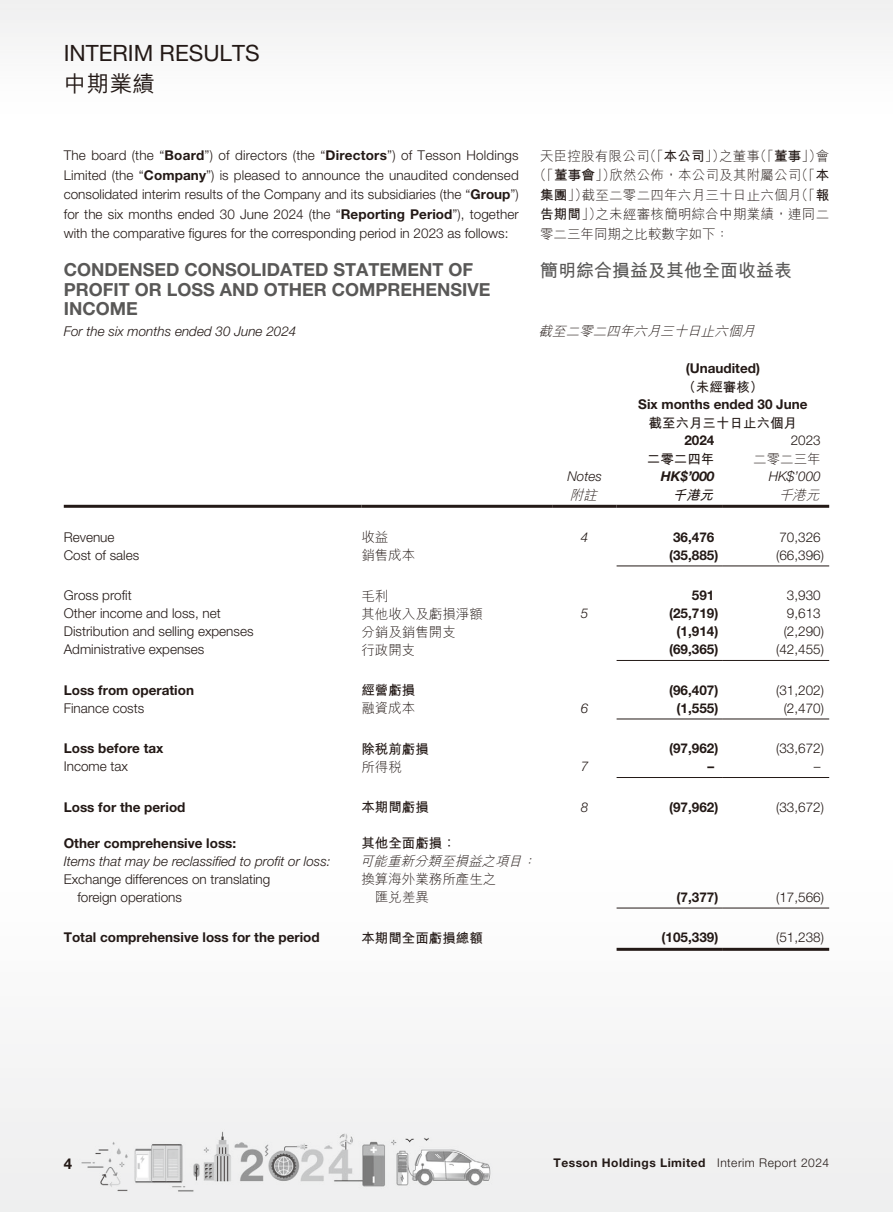
<style>
.page{position:relative;width:893px;height:1212px;background:#fff}
.page>*{position:absolute;margin:0;border:0;box-sizing:border-box;transform-origin:0 0}
.t1{font:22.5px "Helvetica Neue LT Std";color:#231916}
.t2{font:22.5px "M Hei HK Medium E Ten B5 H";color:#231916}
.t3{font:700 18px/19.5px "Helvetica Neue LT Std";color:#595857}
.t4{font:18px "M Hei HK Bold E Ten B5 H";color:#595857}
.t5{font:700 15px "Helvetica Neue LT Std";color:#231916}
.t6{font:300 13.5px/19.5px "Helvetica Neue LT Std";color:#231916;text-align:justify}
.t7{font:700 13.5px "Helvetica Neue LT Std";color:#231916}
.t8{font:13.5px/18px "M Hei HK Light E Ten B5 H";color:#231916}
.t9{font:italic 300 13.5px "Helvetica Neue LT Std";color:#231916}
.t10{font:13.5px "M Hei HK Light E Ten B5 H";letter-spacing:.02em;color:#231916}
.t11{font:13.5px "M Hei HK Bold E Ten B5 H";color:#231916}
.t12{font:italic 13.5px "M Hei HK Light E Ten B5 H";color:#231916}
.t13{font:italic 700 13.5px "Helvetica Neue LT Std";color:#231916}
.t14{font:italic 13.5px "M Hei HK Bold E Ten B5 H";color:#231916}
.t15{font:700 12px "Helvetica Neue LT Std";letter-spacing:.04em;color:#231916}
.s1{font-weight:700}
.s2{font-family:"M Hei HK Bold E Ten B5 H"}
.s3{font-weight:300}
</style>
<div class="page">
<img style="left:0;top:0;width:893px;height:1212px">
<hr style="left:64px;top:505px;width:297px;height:3px;background:#231916">
<hr style="left:361px;top:505px;width:192px;height:3px;background:#231916">
<hr style="left:553px;top:505px;width:64px;height:3px;background:#231916">
<hr style="left:617px;top:505px;width:106px;height:3px;background:#231916">
<hr style="left:723px;top:505px;width:106px;height:3px;background:#231916">
<hr style="left:617px;top:565px;width:106px;height:1px;background:#231916">
<hr style="left:723px;top:565px;width:106px;height:1px;background:#231916">
<hr style="left:617px;top:660px;width:106px;height:1px;background:#231916">
<hr style="left:723px;top:660px;width:106px;height:1px;background:#231916">
<hr style="left:617px;top:719px;width:106px;height:1px;background:#231916">
<hr style="left:723px;top:719px;width:106px;height:1px;background:#231916">
<hr style="left:617px;top:777px;width:106px;height:1px;background:#231916">
<hr style="left:723px;top:777px;width:106px;height:1px;background:#231916">
<hr style="left:617px;top:908px;width:106px;height:1px;background:#231916">
<hr style="left:723px;top:908px;width:106px;height:1px;background:#231916">
<hr style="left:617px;top:948px;width:106px;height:3px;background:#231916">
<hr style="left:723px;top:948px;width:106px;height:3px;background:#231916">
<h1 class="t1" style="left:64px;top:45px;width:197px">INTERIM RESULTS</h1>
<h1 class="t2" style="left:64px;top:75px;width:93px">中期業績</h1>
<p class="t6" style="left:64px;top:147px;width:456px">The board (the “<span class="s1">Board</span>”) of directors (the “<span class="s1">Directors</span>”) of Tesson Holdings Limited (the “<span class="s1">Company</span>”) is pleased to announce the unaudited condensed consolidated interim results of the Company and its subsidiaries (the “<span class="s1">Group</span>”) for the six months ended 30 June 2024 (the “<span class="s1">Reporting Period</span>”), together with the comparative figures for the corresponding period in 2023 as follows:</p>
<h2 class="t3" style="left:64px;top:262px;width:428px">CONDENSED CONSOLIDATED STATEMENT OF<br>PROFIT OR LOSS AND OTHER COMPREHENSIVE<br>INCOME</h2>
<p class="t9" style="left:64px;top:326px;width:234px">For the six months ended 30 June 2024</p>
<p class="t8" style="left:540px;top:149px;width:291px">天臣控股有限公司（「<span class="s2">本公司</span>」）之董事（「<span class="s2">董事</span>」）會</p>
<p class="t10" style="left:533px;top:170px;width:297px">（「<span class="s2">董事會</span>」）欣然公佈，本公司及其附屬公司（「<span class="s2">本</span></p>
<p class="t10" style="left:540px;top:190px;width:291px"><span class="s2">集團</span>」）截至二零二四年六月三十日止六個月（「<span class="s2">報</span></p>
<p class="t10" style="left:540px;top:209px;width:291px"><span class="s2">告期間</span>」）之未經審核簡明綜合中期業績，連同二</p>
<p class="t8" style="left:540px;top:227px;width:190px">零二三年同期之比較數字如下：</p>
<h2 class="t4" style="left:540px;top:264px;width:254px">簡明綜合損益及其他全面收益表</h2>
<p class="t12" style="left:539px;top:326px;width:221px">截至二零二四年六月三十日止六個月</p>
<p class="t7" style="left:686px;top:363px;width:76px">(Unaudited)</p>
<p class="t11" style="left:682px;top:381px;width:82px">（未經審核）</p>
<p class="t7" style="left:638px;top:399px;width:171px">Six months ended 30 June</p>
<p class="t11" style="left:649px;top:417px;width:150px">截至六月三十日止六個月</p>
<p class="t7" style="left:684px;top:435px;width:32px">2024</p>
<p class="t6" style="left:791px;top:432px;width:32px">2023</p>
<p class="t11" style="left:647px;top:453px;width:69px">二零二四年</p>
<p class="t8" style="left:753px;top:451px;width:69px">二零二三年</p>
<p class="t9" style="left:567px;top:471px;width:36px">Notes</p>
<p class="t13" style="left:661px;top:471px;width:55px">HK$’000</p>
<p class="t9" style="left:769px;top:471px;width:54px">HK$’000</p>
<p class="t12" style="left:570px;top:489px;width:32px">附註</p>
<p class="t14" style="left:672px;top:489px;width:45px">千港元</p>
<p class="t12" style="left:779px;top:489px;width:46px">千港元</p>
<p class="t6" style="left:64px;top:529px;width:52px">Revenue</p>
<p class="t8" style="left:361px;top:530px;width:28px">收益</p>
<p class="t9" style="left:581px;top:532px;width:9px">4</p>
<p class="t7" style="left:673px;top:532px;width:43px">36,476</p>
<p class="t6" style="left:779px;top:529px;width:43px">70,326</p>
<p class="t6" style="left:64px;top:547px;width:77px">Cost of sales</p>
<p class="t8" style="left:361px;top:548px;width:56px">銷售成本</p>
<p class="t7" style="left:669px;top:550px;width:51px">(35,885)</p>
<p class="t6" style="left:776px;top:547px;width:49px">(66,396)</p>
<p class="t6" style="left:64px;top:587px;width:69px">Gross profit</p>
<p class="t8" style="left:361px;top:588px;width:29px">毛利</p>
<p class="t7" style="left:692px;top:590px;width:24px">591</p>
<p class="t6" style="left:787px;top:587px;width:35px">3,930</p>
<p class="t6" style="left:64px;top:605px;width:159px">Other income and loss, net</p>
<p class="t8" style="left:361px;top:606px;width:123px">其他收入及虧損淨額</p>
<p class="t9" style="left:581px;top:608px;width:9px">5</p>
<p class="t7" style="left:669px;top:608px;width:51px">(25,719)</p>
<p class="t6" style="left:787px;top:605px;width:35px">9,613</p>
<p class="t6" style="left:64px;top:623px;width:191px">Distribution and selling expenses</p>
<p class="t8" style="left:361px;top:624px;width:96px">分銷及銷售開支</p>
<p class="t7" style="left:677px;top:626px;width:43px">(1,914)</p>
<p class="t6" style="left:784px;top:623px;width:42px">(2,290)</p>
<p class="t6" style="left:64px;top:641px;width:142px">Administrative expenses</p>
<p class="t8" style="left:361px;top:642px;width:55px">行政開支</p>
<p class="t7" style="left:669px;top:644px;width:51px">(69,365)</p>
<p class="t6" style="left:776px;top:641px;width:49px">(42,455)</p>
<p class="t7" style="left:64px;top:685px;width:132px">Loss from operation</p>
<p class="t11" style="left:361px;top:685px;width:56px">經營虧損</p>
<p class="t7" style="left:669px;top:685px;width:51px">(96,407)</p>
<p class="t6" style="left:776px;top:682px;width:49px">(31,202)</p>
<p class="t6" style="left:64px;top:700px;width:82px">Finance costs</p>
<p class="t8" style="left:361px;top:701px;width:55px">融資成本</p>
<p class="t9" style="left:581px;top:703px;width:9px">6</p>
<p class="t7" style="left:677px;top:703px;width:43px">(1,555)</p>
<p class="t6" style="left:784px;top:700px;width:42px">(2,470)</p>
<p class="t7" style="left:64px;top:743px;width:101px">Loss before tax</p>
<p class="t11" style="left:361px;top:743px;width:69px">除稅前虧損</p>
<p class="t7" style="left:669px;top:743px;width:51px">(97,962)</p>
<p class="t6" style="left:776px;top:740px;width:49px">(33,672)</p>
<p class="t6" style="left:64px;top:758px;width:66px">Income tax</p>
<p class="t8" style="left:361px;top:759px;width:42px">所得稅</p>
<p class="t9" style="left:581px;top:761px;width:9px">7</p>
<p class="t7" style="left:708px;top:761px;width:8px">–</p>
<p class="t6" style="left:814px;top:758px;width:8px">–</p>
<p class="t7" style="left:64px;top:802px;width:123px">Loss for the period</p>
<p class="t11" style="left:361px;top:802px;width:69px">本期間虧損</p>
<p class="t9" style="left:581px;top:802px;width:9px">8</p>
<p class="t7" style="left:669px;top:802px;width:51px">(97,962)</p>
<p class="t6" style="left:776px;top:799px;width:49px">(33,672)</p>
<p class="t7" style="left:64px;top:838px;width:174px">Other comprehensive loss:</p>
<p class="t11" style="left:361px;top:838px;width:96px">其他全面虧損：</p>
<p class="t9" style="left:64px;top:856px;width:268px">Items that may be reclassified to profit or loss:</p>
<p class="t12" style="left:360px;top:856px;width:181px">可能重新分類至損益之項目：</p>
<p class="t6" style="left:77px;top:871px;width:194px;line-height:18px;text-indent:-14px">Exchange differences on translating foreign operations</p>
<p class="t8" style="left:375px;top:872px;width:123px;text-indent:-14px">換算海外業務所產生之匯兌差異</p>
<p class="t7" style="left:677px;top:892px;width:43px">(7,377)</p>
<p class="t6" style="left:776px;top:889px;width:49px">(17,566)</p>
<p class="t7" style="left:64px;top:932px;width:257px">Total comprehensive loss for the period</p>
<p class="t11" style="left:361px;top:932px;width:123px">本期間全面虧損總額</p>
<p class="t7" style="left:662px;top:932px;width:58px">(105,339)</p>
<p class="t6" style="left:776px;top:929px;width:49px">(51,238)</p>
<p class="t5" style="left:64px;top:1158px;width:10px">4</p>
<p class="t15" style="left:554px;top:1158px;width:277px">Tesson Holdings Limited <span class="s3">Interim Report 2024</span></p>
</div>
